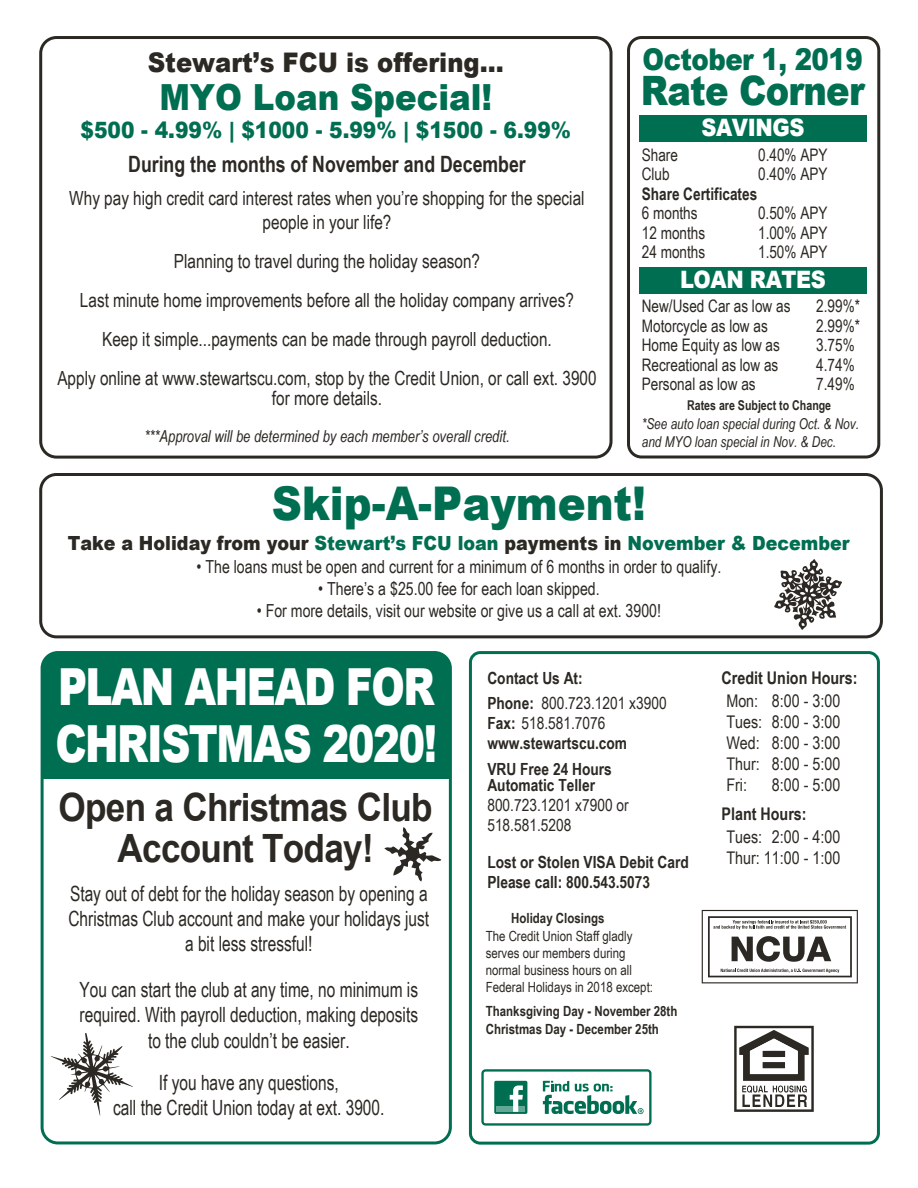
<style>
.page{position:relative;width:918px;height:1188px;background:#fff}
.page>*{position:absolute;margin:0;border:0;box-sizing:border-box;transform-origin:0 0}
.t1{font:900 51.15px/57px "Arial";letter-spacing:-.035em;color:#fff;scale:.79 1}
.t2{font:900 46.5px "Arial";color:#006e51;scale:.9 1}
.t3{font:900 40.5px "Arial";letter-spacing:-.02em;color:#006e51;scale:.87 1}
.t4{font:700 39px/40.5px "Arial";letter-spacing:-.02em;color:#2c2823;text-align:center;scale:.9 1}
.t5{font:900 36px "Arial";color:#006e51;scale:.9 1}
.t6{font:900 30px "Arial";letter-spacing:-.02em;color:#006e51;scale:.87 1}
.t7{font:900 27px "Arial";color:#2c2823;scale:.9 1}
.t8{font:900 24px "Arial";letter-spacing:-.02em;color:#fff;scale:.87 1}
.t9{font:700 22.5px "Arial Narrow";color:#2c2823;scale:.96 1}
.t10{font:900 22.5px "Arial";color:#006e51;scale:.9 1}
.t11{font:21px/25.2px "Arial Narrow";color:#2c2823;text-align:center;scale:.9 1}
.t12{font:19.5px/39px "Arial Narrow";color:#2c2823;text-align:center;scale:.96 1}
.t13{font:900 19.5px "Arial";color:#006e51;scale:.9 1}
.t14{font:18px "Arial Narrow";color:#2c2823;scale:.96 1}
.t15{font:17.4px/21px "Arial Narrow";color:#2c2823;text-align:justify}
.t16{font:700 17.4px "Arial Narrow";color:#2c2823}
.t17{font:17.25px "Arial Narrow";color:#2c2823;scale:.96 1}
.t18{font:700 17.25px "Arial Narrow";color:#2c2823;scale:.96 1}
.t19{font:700 16.8px/20.1px "Arial Narrow";color:#2c2823}
.t20{font:16.8px/20.1px "Arial Narrow";color:#2c2823}
.t21{font:italic 16.5px "Arial Narrow";color:#2c2823;scale:.96 1}
.t22{font:italic 15px/18px "Arial Narrow";color:#2c2823;scale:.96 1}
.t23{font:13.95px/16.8px "Arial Narrow";color:#2c2823}
.t24{font:700 13.95px/18px "Arial Narrow";color:#2c2823}
.t25{font:700 13.5px "Arial Narrow";color:#2c2823;scale:.96 1}
.s1{color:#2c2823}
.s2{font-weight:400}
</style>
<div class="page">
<svg style="left:734px;top:1026px;width:80px;height:86px"></svg>
<svg style="left:702px;top:910px;width:156px;height:73px"></svg>
<svg style="left:481px;top:1069px;width:171px;height:57px"></svg>
<div style="left:627px;top:36px;width:253px;height:423px;border:3px solid #2c2823;border-radius:13px"></div>
<div style="left:639px;top:115px;width:228px;height:26px;background:#006e51"></div>
<div style="left:639px;top:267px;width:228px;height:27px;background:#006e51"></div>
<div style="left:42px;top:651px;width:406px;height:128px;background:#006e51"></div>
<div style="left:469px;top:651px;width:411px;height:494px;border:3px solid #006e51;border-radius:10px"></div>
<div style="left:39px;top:36px;width:574px;height:423px;border:3px solid #2c2823;border-radius:16px"></div>
<div style="left:39px;top:473px;width:844px;height:165px;border:3px solid #2c2823;border-radius:16px"></div>
<div style="left:41px;top:651px;width:411px;height:493px;border:3px solid #006e51;border-radius:16px"></div>
<svg style="left:384px;top:827px;width:57px;height:55px"></svg>
<svg style="left:774px;top:559px;width:68px;height:71px"></svg>
<svg style="left:51px;top:1033px;width:82px;height:83px"></svg>
<h3 class="t7" style="left:148px;top:43px;width:397px">Stewart’s FCU is offering...</h3>
<h3 class="t5" style="left:159px;top:71px;width:372px">MYO Loan Special!</h3>
<p class="t10" style="left:81px;top:114px;width:547px">$500 - 4.99% | $1000 - 5.99% | $1500 - 6.99%</p>
<p class="t9" style="left:128px;top:147px;width:416px">During the months of November and December</p>
<p class="t12" style="left:69px;top:186px;width:538px;line-height:24px">Why pay high credit card interest rates when you’re shopping for the special people in your life?</p>
<p class="t12" style="left:57px;top:241px;width:563px">Planning to travel during the holiday season?<br>Last minute home improvements before all the holiday company arrives?<br>Keep it simple...payments can be made through payroll deduction.<br>Apply online at www.stewartscu.com, stop by the Credit Union, or call ext. 3900</p>
<p class="t12" style="left:272px;top:378px;width:116px">for more details.</p>
<p class="t21" style="left:144px;top:425px;width:382px">***Approval will be determined by each member’s overall credit.</p>
<h3 class="t6" style="left:642px;top:38px;width:255px">October 1, 2019</h3>
<h3 class="t3" style="left:641px;top:61px;width:259px">Rate Corner</h3>
<p class="t8" style="left:702px;top:110px;width:120px">SAVINGS</p>
<p class="t17" style="left:642px;top:142px;width:39px">Share</p>
<p class="t17" style="left:758px;top:142px;width:74px">0.40% APY</p>
<p class="t17" style="left:642px;top:161px;width:31px">Club</p>
<p class="t17" style="left:758px;top:161px;width:74px">0.40% APY</p>
<p class="t18" style="left:642px;top:180px;width:122px">Share Certificates</p>
<p class="t17" style="left:642px;top:200px;width:60px">6 months</p>
<p class="t17" style="left:758px;top:200px;width:74px">0.50% APY</p>
<p class="t17" style="left:642px;top:220px;width:68px">12 months</p>
<p class="t17" style="left:758px;top:220px;width:74px">1.00% APY</p>
<p class="t17" style="left:642px;top:239px;width:68px">24 months</p>
<p class="t17" style="left:758px;top:239px;width:74px">1.50% APY</p>
<p class="t8" style="left:680px;top:262px;width:169px">LOAN RATES</p>
<p class="t17" style="left:642px;top:293px;width:156px">New/Used Car as low as</p>
<p class="t17" style="left:816px;top:293px;width:47px">2.99%*</p>
<p class="t17" style="left:642px;top:313px;width:133px">Motorcycle as low as</p>
<p class="t17" style="left:816px;top:313px;width:47px">2.99%*</p>
<p class="t17" style="left:642px;top:332px;width:145px">Home Equity as low as</p>
<p class="t17" style="left:816px;top:332px;width:42px">3.75%</p>
<p class="t17" style="left:642px;top:352px;width:144px">Recreational as low as</p>
<p class="t17" style="left:816px;top:352px;width:42px">4.74%</p>
<p class="t17" style="left:642px;top:371px;width:120px">Personal as low as</p>
<p class="t17" style="left:816px;top:371px;width:42px">7.49%</p>
<p class="t25" style="left:687px;top:395px;width:152px">Rates are Subject to Change</p>
<p class="t22" style="left:642px;top:415px;width:228px">*See auto loan special during Oct. &amp; Nov. and MYO loan special in Nov. &amp; Dec.</p>
<h2 class="t2" style="left:272px;top:469px;width:417px">Skip-A-Payment!</h2>
<p class="t14" style="left:197px;top:554px;width:548px">• The loans must be open and current for a minimum of 6 months in order to qualify.</p>
<p class="t14" style="left:318px;top:575px;width:295px">• There’s a $25.00 fee for each loan skipped.</p>
<p class="t14" style="left:257px;top:597px;width:423px">• For more details, visit our website or give us a call at ext. 3900!</p>
<p class="t13" style="left:68px;top:529px;width:870px"><span class="s1">Take a Holiday from your</span> Stewart’s FCU loan <span class="s1">payments in</span> November &amp; December</p>
<h1 class="t1" style="left:55px;top:657px;width:485px">PLAN AHEAD FOR<br>CHRISTMAS 2020!</h1>
<h3 class="t4" style="left:59px;top:789px;width:417px">Open a Christmas Club<br>Account Today!</h3>
<p class="t11" style="left:68px;top:880px;width:403px">Stay out of debt for the holiday season by opening a<br>Christmas Club account and make your holidays just a bit less stressful!</p>
<p class="t11" style="left:80px;top:976px;width:378px">You can start the club at any time, no minimum is required. With payroll deduction, making deposits to the club couldn’t be easier.</p>
<p class="t11" style="left:113px;top:1069px;width:303px">If you have any questions,<br>call the Credit Union today at ext. 3900.</p>
<p class="t19" style="left:487px;top:665px;width:181px;line-height:25.2px">Contact Us At:<br>Phone: <span class="s2">800.723.1201 x3900</span></p>
<p class="t19" style="left:487px;top:712px;width:141px">Fax: <span class="s2">518.581.7076 </span>www.stewartscu.com</p>
<p class="t19" style="left:487px;top:760px;width:126px;line-height:16.5px">VRU Free 24 Hours<br>Automatic Teller</p>
<p class="t20" style="left:487px;top:795px;width:143px">800.723.1201 x7900 or<br>518.581.5208</p>
<p class="t19" style="left:487px;top:852px;width:203px">Lost or Stolen VISA Debit Card<br>Please call: 800.543.5073</p>
<p class="t24" style="left:511px;top:908px;width:95px">Holiday Closings</p>
<p class="t23" style="left:486px;top:927px;width:169px">The Credit Union Staff gladly serves our members during normal business hours on all<br>Federal Holidays in 2018 except:</p>
<p class="t24" style="left:486px;top:1001px;width:193px">Thanksgiving Day - November 28th<br>Christmas Day - December 25th</p>
<p class="t16" style="left:722px;top:664px;width:137px">Credit Union Hours:</p>
<p class="t15" style="left:772px;top:690px;width:70px">8:00 - 3:00<br>8:00 - 3:00<br>8:00 - 3:00<br>8:00 - 5:00<br>8:00 - 5:00</p>
<p class="t15" style="left:726px;top:826px;width:115px;text-align:right">2:00 - 4:00<br>Thur: 11:00 - 1:00</p>
<p class="t15" style="left:726px;top:690px;width:37px;text-align:left">Mon:<br>Tues:<br>Wed:<br>Thur:<br>Fri:</p>
<p class="t15" style="left:726px;top:826px;width:37px">Tues:</p>
<p class="t16" style="left:722px;top:800px;width:87px">Plant Hours:</p>
</div>
